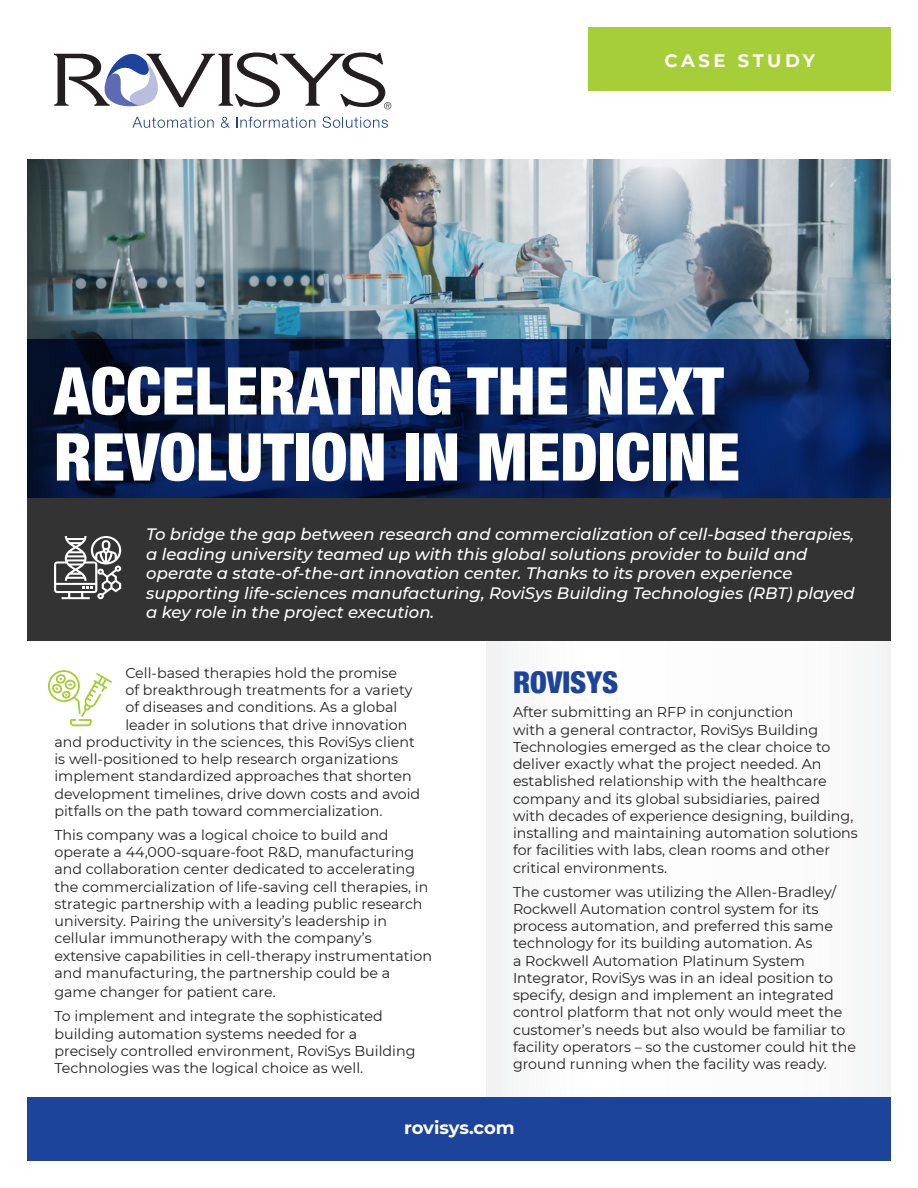
<style>
.page{position:relative;width:918px;height:1188px;background:#fff}
.page>*{position:absolute;margin:0;border:0;box-sizing:border-box;transform-origin:0 0}
.t1{font:900 condensed 66px/66px "Helvetica Neue";color:#fff}
.t2{font:900 condensed 30px "Helvetica Neue";color:#1d449b}
.t3{font:700 18px "Montserrat";color:#fff}
.t4{font:700 18px "Montserrat";letter-spacing:.19em;color:#fff}
.t5{font:italic 500 16.5px/19.5px "Montserrat";color:#fff}
.t6{font:14.25px/17.2px "Montserrat";color:#231f20}
</style>
<div class="page">
<img style="left:27px;top:160px;width:864px;height:179px">
<svg style="left:27px;top:339px;width:864px;height:159px;background:#071e53"></svg>
<svg style="left:132px;top:117px;width:82px;height:11px"></svg>
<svg style="left:221px;top:117px;width:9px;height:11px"></svg>
<svg style="left:237px;top:117px;width:78px;height:11px"></svg>
<svg style="left:322px;top:117px;width:66px;height:11px"></svg>
<svg style="left:54px;top:53px;width:337px;height:56px"></svg>
<div style="left:589px;top:27px;width:302px;height:63px;background:#a6ce39"></div>
<div style="left:27px;top:1098px;width:864px;height:63px;background:#1d449b"></div>
<div style="left:27px;top:498px;width:864px;height:142px;background:#323332"></div>
<svg style="left:54px;top:536px;width:67px;height:63px"></svg>
<svg style="left:48px;top:670px;width:64px;height:56px"></svg>
<p class="t4" style="left:664px;top:48px;width:152px">CASE STUDY</p>
<p class="t1" style="left:54px;top:354px;width:687px">ACCELERATING THE NEXT<br>REVOLUTION IN MEDICINE</p>
<p class="t5" style="left:146px;top:524px;width:710px">To bridge the gap between research and commercialization of cell-based therapies, a leading university teamed up with this global solutions provider to build and operate a state-of-the-art innovation center. Thanks to its proven experience supporting life-sciences manufacturing, RoviSys Building Technologies (RBT) played a key role in the project execution.</p>
<p class="t6" style="left:125px;top:664px;width:273px">Cell-based therapies hold the promise</p>
<p class="t6" style="left:125px;top:681px;width:289px">of breakthrough treatments for a variety</p>
<p class="t6" style="left:125px;top:698px;width:273px">of diseases and conditions. As a global</p>
<p class="t6" style="left:125px;top:715px;width:284px">leader in solutions that drive innovation</p>
<p class="t6" style="left:54px;top:733px;width:362px">and productivity in the sciences, this RoviSys client</p>
<p class="t6" style="left:54px;top:750px;width:345px">is well-positioned to help research organizations</p>
<p class="t6" style="left:54px;top:767px;width:359px">implement standardized approaches that shorten</p>
<p class="t6" style="left:54px;top:784px;width:367px">development timelines, drive down costs and avoid</p>
<p class="t6" style="left:54px;top:802px;width:329px">pitfalls on the path toward commercialization.</p>
<p class="t6" style="left:54px;top:826px;width:379px">This company was a logical choice to build and operate a 44,000-square-foot R&amp;D, manufacturing and collaboration center dedicated to accelerating the commercialization of life-saving cell therapies, in strategic partnership with a leading public research university. Pairing the university’s leadership in cellular immunotherapy with the company’s extensive capabilities in cell-therapy instrumentation and manufacturing, the partnership could be a</p>
<p class="t6" style="left:54px;top:983px;width:223px">game changer for patient care.</p>
<p class="t6" style="left:54px;top:1007px;width:362px">To implement and integrate the sophisticated building automation systems needed for a precisely controlled environment, RoviSys Building Technologies was the logical choice as well.</p>
<p class="t2" style="left:513px;top:658px;width:107px">ROVISYS</p>
<p class="t6" style="left:513px;top:703px;width:346px">After submitting an RFP in conjunction<br>with a general contractor, RoviSys Building Technologies emerged as the clear choice to deliver exactly what the project needed. An established relationship with the healthcare company and its global subsidiaries, paired<br>with decades of experience designing, building, installing and maintaining automation solutions for facilities with labs, clean rooms and other critical environments.</p>
<p class="t6" style="left:513px;top:882px;width:344px">The customer was utilizing the Allen-Bradley/ Rockwell Automation control system for its process automation, and preferred this same technology for its building automation. As<br>a Rockwell Automation Platinum System Integrator, RoviSys was in an ideal position to specify, design and implement an integrated control platform that not only would meet the customer’s needs but also would be familiar to facility operators – so the customer could hit the ground running when the facility was ready.</p>
<p class="t3" style="left:404px;top:1114px;width:112px">rovisys.com</p>
</div>
